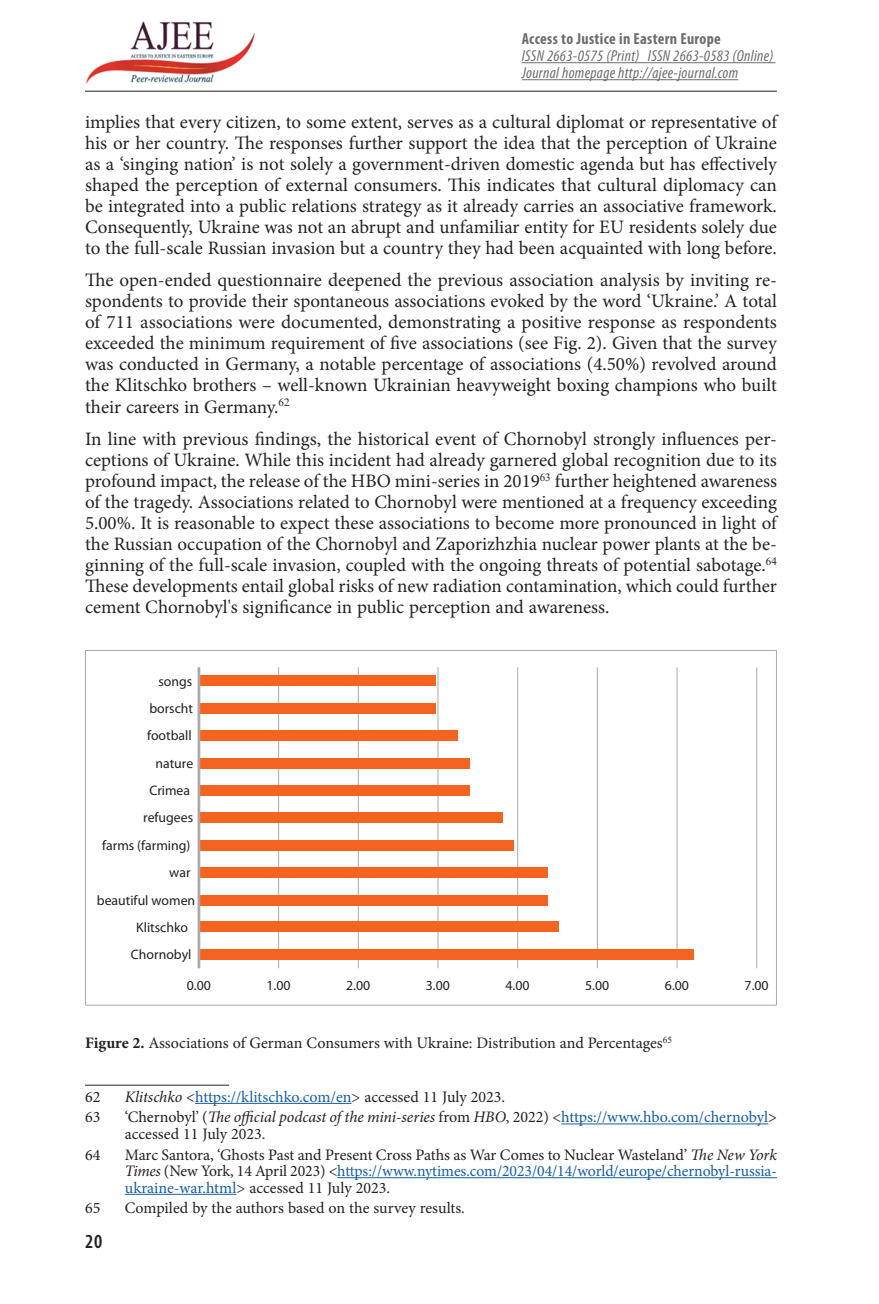
<style>
.page{position:relative;width:879px;height:1304px;background:#fff}
.page>*{position:absolute;margin:0;border:0;box-sizing:border-box;transform-origin:0 0}
.t1{font:600 condensed 20px "Myriad Pro";color:#231f20}
._05_text{font:19px/21px "Minion Pro";color:#222;text-align:justify}
._07_foot{font:16px/16.6px "Minion Pro";color:#231f20}
.t2{font:italic condensed 16px/17px "Myriad Pro";letter-spacing:.02em;color:#6c6d70}
._05_pidpys{font:16px "Minion Pro";letter-spacing:-.005em;color:#231f20}
._07_foot-2{font:16px "Minion Pro";color:#175d9e}
.t3{font:700 condensed 16px "Myriad Pro";letter-spacing:.02em;color:#6c6d70}
.t4{font:13.8px "Myriad Pro";color:#231f20}
.s1{color:#231f20}
.s2{font-weight:700}
.s3{font-style:italic;color:#231f20}
.s4{font-style:italic}
.s5{color:#175d9e}
</style>
<div class="page">
<img style="left:85px;top:21px;width:174px;height:70px">
<hr style="left:522px;top:62px;width:253px;height:1px;background:#6c6d70">
<hr style="left:522px;top:79px;width:216px;height:1px;background:#6c6d70">
<hr style="left:85px;top:91px;width:692px;height:1px;background:#231f20">
<hr style="left:756px;top:667px;width:1px;height:301px;background:#a8a9ad">
<hr style="left:676px;top:667px;width:1px;height:301px;background:#a8a9ad">
<hr style="left:597px;top:667px;width:1px;height:301px;background:#a8a9ad">
<hr style="left:517px;top:667px;width:1px;height:301px;background:#a8a9ad">
<hr style="left:437px;top:667px;width:1px;height:301px;background:#a8a9ad">
<hr style="left:358px;top:667px;width:1px;height:301px;background:#a8a9ad">
<hr style="left:278px;top:667px;width:1px;height:301px;background:#a8a9ad">
<div style="left:199px;top:949px;width:494px;height:11px;background:#f36421"></div>
<div style="left:199px;top:922px;width:360px;height:10px;background:#f36421"></div>
<div style="left:199px;top:895px;width:349px;height:10px;background:#f36421"></div>
<div style="left:199px;top:868px;width:349px;height:10px;background:#f36421"></div>
<div style="left:199px;top:840px;width:315px;height:10px;background:#f36421"></div>
<div style="left:199px;top:813px;width:304px;height:10px;background:#f36421"></div>
<div style="left:199px;top:785px;width:271px;height:10px;background:#f36421"></div>
<div style="left:199px;top:758px;width:271px;height:10px;background:#f36421"></div>
<div style="left:199px;top:731px;width:259px;height:10px;background:#f36421"></div>
<div style="left:199px;top:703px;width:237px;height:10px;background:#f36421"></div>
<div style="left:199px;top:676px;width:237px;height:10px;background:#f36421"></div>
<hr style="left:198px;top:667px;width:2px;height:301px;background:#a8a9ad">
<hr style="left:85px;top:1085px;width:144px;height:1px;background:#231f20">
<hr style="left:195px;top:1103px;width:156px;height:1px;background:#175d9e">
<hr style="left:561px;top:1123px;width:207px;height:1px;background:#175d9e">
<hr style="left:337px;top:1177px;width:440px;height:1px;background:#175d9e">
<hr style="left:125px;top:1194px;width:111px;height:1px;background:#175d9e">
<p class="t3" style="left:522px;top:29px;width:201px">Access to Justice in Eastern Europe</p>
<p class="t2" style="left:522px;top:47px;width:253px">ISSN 2663-0575 (Print) ISSN 2663-0583 (Online)<br>Journal homepage http://ajee-journal.com</p>
<p class="_05_text" style="left:85px;top:112px;width:693px">implies that every citizen, to some extent, serves as a cultural diplomat or representative of his or her country. The responses further support the idea that the perception of Ukraine as a ‘singing nation’ is not solely a government-driven domestic agenda but has effectively shaped the perception of external consumers. This indicates that cultural diplomacy can be integrated into a public relations strategy as it already carries an associative framework.<br>Consequently, Ukraine was not an abrupt and unfamiliar entity for EU residents solely due to the full-scale Russian invasion but a country they had been acquainted with long before.</p>
<p class="_05_text" style="left:85px;top:270px;width:693px">The open-ended questionnaire deepened the previous association analysis by inviting re&shy;spondents to provide their spontaneous associations evoked by the word ‘Ukraine.’ A total of 711 associations were documented, demonstrating a positive response as respondents exceeded the minimum requirement of five associations (see Fig. 2). Given that the survey was conducted in Germany, a notable percentage of associations (4.50%) revolved around the Klitschko brothers – <span class="s1">well-known Ukrainian heavyweight boxing champions who</span> built <span class="s1">their careers in Germany.</span><sup>62</sup></p>
<p class="_05_text" style="left:85px;top:428px;width:693px">In line with previous findings, the historical event of Chornobyl strongly influences per&shy;ceptions of Ukraine. While this incident had already garnered global recognition due to its profound impact, the release of the HBO mini-series in 2019<sup>63</sup> further heightened awareness of the tragedy. Associations related to Chornobyl were mentioned at a frequency exceeding 5.00%. It is reasonable to expect these associations to become more pronounced in light of the Russian occupation of the Chornobyl and Zaporizhzhia nuclear power plants at the be&shy;ginning of the full-scale invasion, coupled with the ongoing threats of potential sabotage.<sup>64<br></sup>These developments entail global risks of new radiation contamination, which could further cement Chornobyl's significance in public perception and awareness.</p>
<p class="t4" style="left:158px;top:672px;width:35px">songs</p>
<p class="t4" style="left:149px;top:700px;width:45px">borscht</p>
<p class="t4" style="left:147px;top:727px;width:46px">football</p>
<p class="t4" style="left:155px;top:755px;width:39px">nature</p>
<p class="t4" style="left:149px;top:782px;width:42px">Crimea</p>
<p class="t4" style="left:143px;top:809px;width:52px">refugees</p>
<p class="t4" style="left:102px;top:837px;width:90px">farms (farming)</p>
<p class="t4" style="left:169px;top:864px;width:23px">war</p>
<p class="t4" style="left:97px;top:891px;width:100px">beautiful women</p>
<p class="t4" style="left:136px;top:919px;width:53px">Klitschko</p>
<p class="t4" style="left:131px;top:946px;width:62px">Chornobyl</p>
<p class="t4" style="left:187px;top:977px;width:26px">0.00</p>
<p class="t4" style="left:266px;top:977px;width:26px">1.00</p>
<p class="t4" style="left:346px;top:977px;width:26px">2.00</p>
<p class="t4" style="left:426px;top:977px;width:26px">3.00</p>
<p class="t4" style="left:505px;top:977px;width:26px">4.00</p>
<p class="t4" style="left:585px;top:977px;width:26px">5.00</p>
<p class="t4" style="left:665px;top:977px;width:26px">6.00</p>
<p class="t4" style="left:744px;top:977px;width:26px">7.00</p>
<p class="_05_pidpys" style="left:85px;top:1032px;width:588px"><span class="s2">Figure 2.</span> Associations of German Consumers with Ukraine: Distribution and Percentages<sup>65</sup></p>
<p class="_07_foot" style="left:85px;top:1088px;width:17px">62</p>
<p class="_07_foot-2" style="left:125px;top:1086px;width:382px"><span class="s3">Klitschko</span> <span class="s1">&lt;</span>https://klitschko.com/en<span class="s1">&gt; accessed 11 July 2023.</span></p>
<p class="_07_foot" style="left:85px;top:1109px;width:17px">63</p>
<p class="_07_foot" style="left:125px;top:1109px;width:653px">‘Chernobyl’ (<span class="s4">The official podcast of the mini-series</span> from <span class="s4">HBO</span>, 2022) &lt;<span class="s5">https://www.hbo.com/chernobyl</span>&gt; accessed 11 July 2023.</p>
<p class="_07_foot" style="left:85px;top:1146px;width:17px">64</p>
<p class="_07_foot" style="left:125px;top:1146px;width:654px;text-align:justify">Marc Santora, ‘Ghosts Past and Present Cross Paths as War Comes to Nuclear Wasteland’ <span class="s4">The New York Times</span> (New York, 14 April 2023) &lt;<span class="s5">https://www.nytimes.com/2023/04/14/world/europe/chernobyl-russia&shy;ukraine-war.html</span>&gt; accessed 11 July 2023.</p>
<p class="_07_foot" style="left:85px;top:1200px;width:17px">65</p>
<p class="_07_foot" style="left:125px;top:1200px;width:342px">Compiled by the authors based on the survey results.</p>
<p class="t1" style="left:85px;top:1229px;width:19px">20</p>
</div>
